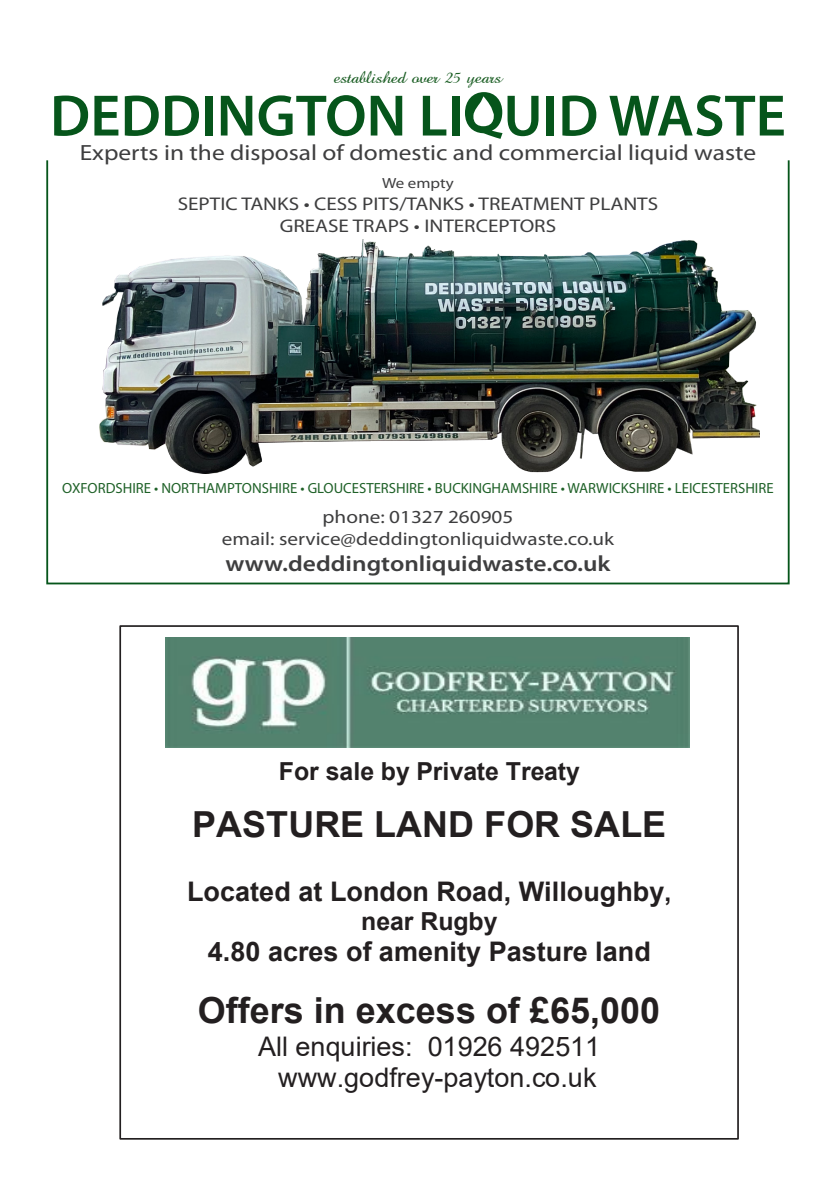
<style>
.page{position:relative;width:840px;height:1191px;background:#fff}
.page>*{position:absolute;margin:0;border:0;box-sizing:border-box;transform-origin:0 0}
.t1{font:600 58.8px "Myriad Pro";color:#06551b}
.t2{font:700 35.8px "Arial";color:#231f20}
.t3{font:700 27px "Arial";color:#231f20}
.t4{font:27px/31px "Arial";color:#231f20;text-align:right}
.t5{font:700 24.8px "Arial";color:#231f20}
.t6{font:22px "Myriad Pro";color:#3e3e3f;scale:1.15 1}
.t7{font:600 22px "Myriad Pro";color:#3e3e3f;scale:1.15 1}
.t8{font:18.4px/22px "Myriad Pro";color:#3e3e3f;text-align:center;scale:1.15 1}
.t9{font:14.8px "Myriad Pro";color:#1f6128}
.t10{font:14.8px "Myriad Pro";color:#3e3e3f;scale:1.15 1}
.t11{font:11px "Baroque Script";color:#1f6128;scale:1.15 1}
.s1{font-size:24.8px}
</style>
<div class="page">
<svg style="left:465px;top:92px;width:37px;height:47px"></svg>
<div style="left:46px;top:159px;width:743px;height:425px;border:2px solid #06551b"></div>
<img style="left:99px;top:240px;width:659px;height:234px">
<div style="left:119px;top:625px;width:619px;height:514px;border:2px solid #231f20"></div>
<img style="left:166px;top:638px;width:522px;height:109px">
<p class="t11" style="left:334px;top:73px;width:147px">established over 25 years</p>
<p class="t1" style="left:50px;top:78px;width:737px">DEDDINGTON LI UID WASTE</p>
<p class="t6" style="left:80px;top:139px;width:589px">Experts in the disposal of domestic and commercial liquid waste</p>
<p class="t10" style="left:382px;top:174px;width:64px">We empty</p>
<p class="t8" style="left:178px;top:192px;width:419px">SEPTIC TANKS • CESS PITS/TANKS • TREATMENT PLANTS<br>GREASE TRAPS • INTERCEPTORS</p>
<p class="t9" style="left:62px;top:478px;width:712px">OXFORDSHIRE • NORTHAMPTONSHIRE • GLOUCESTERSHIRE • BUCKINGHAMSHIRE • WARWICKSHIRE • LEICESTERSHIRE</p>
<p class="t8" style="left:322px;top:505px;width:167px">phone: 01327 260905</p>
<p class="t3" style="left:414px;top:516px;width:87px">Advert</p>
<p class="t8" style="left:221px;top:528px;width:342px">email: service@deddingtonliquidwaste.co.uk</p>
<p class="t7" style="left:225px;top:549px;width:336px">www.deddingtonliquidwaste.co.uk</p>
<p class="t5" style="left:279px;top:753px;width:302px">For sale by Private Treaty</p>
<p class="t2" style="left:192px;top:799px;width:475px">PASTURE LAND FOR SALE</p>
<p class="t3" style="left:187px;top:872px;width:485px">Located at London Road, Willoughby<span class="s1">,</span></p>
<p class="t5" style="left:361px;top:903px;width:138px">near Rugby</p>
<p class="t3" style="left:208px;top:932px;width:444px">4.80 acres of amenity Pasture land</p>
<p class="t2" style="left:198px;top:985px;width:463px">Offers in excess of £65,000</p>
<p class="t4" style="left:258px;top:1031px;width:343px">All enquiries: 01926 492511 www.godfrey-payton.co.uk</p>
</div>
